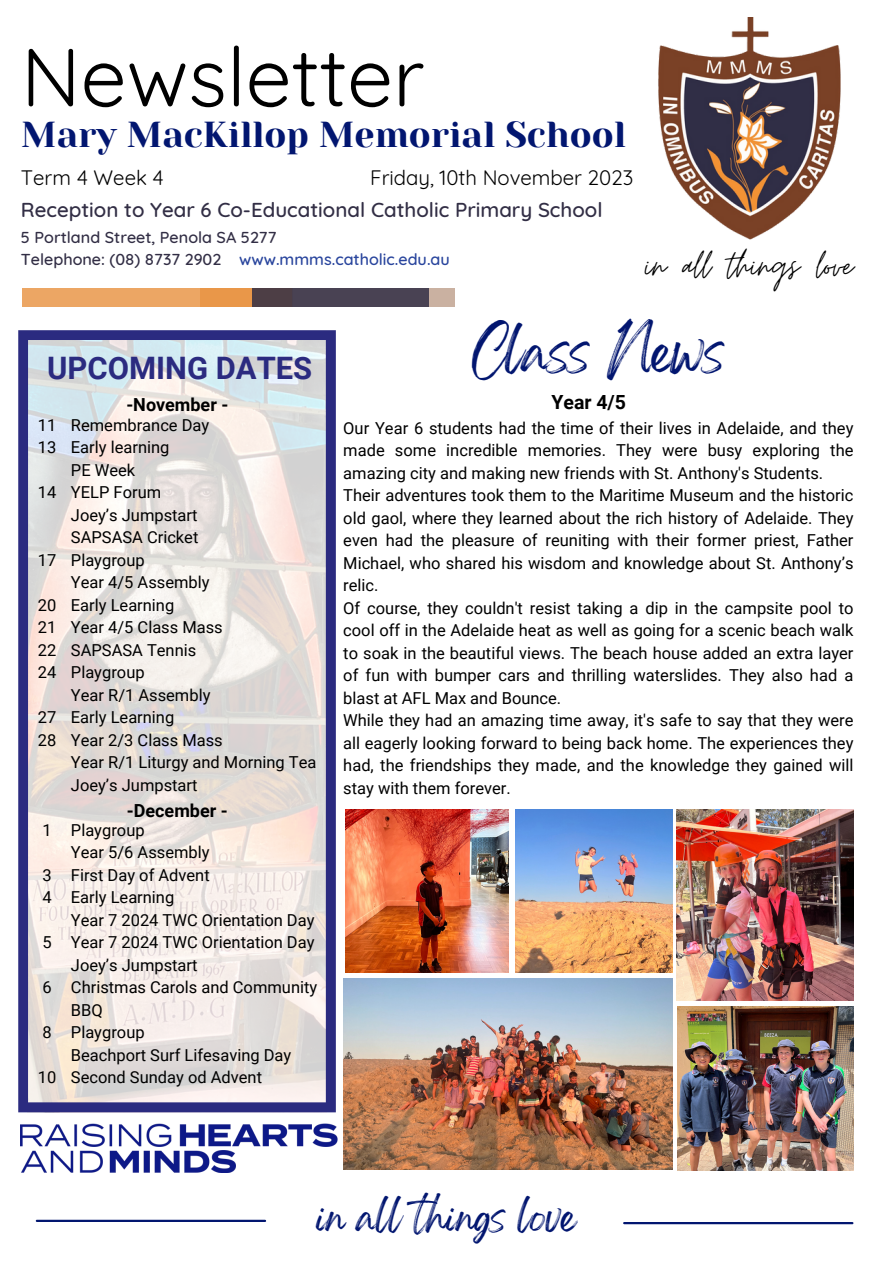
<style>
.page{position:relative;width:893px;height:1264px;background:#fff}
.page>*{position:absolute;margin:0;border:0;box-sizing:border-box;transform-origin:0 0}
.t1{font:82.2px "Quicksand";color:#000}
.t2{font:43.5px "Moon Time";color:#000}
.t3{font:42px "Gellatio";color:#021670}
.t4{font:36px "Yeseva One";color:#021670}
.t5{font:700 30.9px "Roboto";color:#2b2b80}
.t6{font:30.3px "Gellatio";color:#021670}
.t7{font:500 20.55px "Quicksand";color:#322e45}
.t8{font:20.4px "Quicksand";color:#000}
.t9{font:700 19.5px "Roboto";color:#000}
.t10{font:700 18px "Roboto";color:#000}
.t11{font:16.5px/22.5px "Roboto";color:#000;text-align:justify}
.t12{font:500 16.2px "Quicksand";color:#29459d}
.t13{font:500 16.2px "Quicksand";color:#322e45}
.s1{color:#322e45}
</style>
<div class="page">
<svg style="left:18px;top:330px;width:318px;height:782px;background:#d8d3d7"></svg>
<hr style="left:624px;top:1221px;width:228px;height:3px;background:#021670">
<hr style="left:37px;top:1219px;width:228px;height:2px;background:#021670">
<img style="left:21px;top:1123px;width:317px;height:22px">
<img style="left:21px;top:1150px;width:214px;height:22px">
<img style="left:658px;top:17px;width:183px;height:223px">
<div style="left:22px;top:288px;width:230px;height:19px;background:#eca664"></div>
<div style="left:200px;top:288px;width:92px;height:19px;background:#e99749"></div>
<div style="left:292px;top:288px;width:162px;height:19px;background:#cab1a1"></div>
<div style="left:252px;top:288px;width:176px;height:19px;background:linear-gradient(to right,#4c3f49,#484357)"></div>
<img style="left:515px;top:809px;width:158px;height:163px">
<img style="left:345px;top:809px;width:163px;height:163px">
<img style="left:343px;top:978px;width:329px;height:191px">
<img style="left:677px;top:809px;width:176px;height:191px">
<img style="left:677px;top:1006px;width:176px;height:164px">
<p class="t1" style="left:21px;top:24px;width:405px">Newsletter</p>
<p class="t4" style="left:21px;top:114px;width:606px">Mary MacKillop Memorial School</p>
<p class="t8" style="left:21px;top:164px;width:144px">Term 4 Week 4</p>
<p class="t8" style="left:370px;top:164px;width:265px">Friday, 10th November 2023</p>
<p class="t7" style="left:21px;top:196px;width:583px">Reception to Year 6 Co-Educational Catholic Primary School</p>
<p class="t13" style="left:21px;top:226px;width:257px">5 Portland Street, Penola SA 5277</p>
<p class="t12" style="left:21px;top:249px;width:430px"><span class="s1">Telephone: (08) 8737 2902</span> www.mmms.catholic.edu.au</p>
<p class="t2" style="left:645px;top:239px;width:210px">in all things love</p>
<p class="t5" style="left:47px;top:351px;width:267px">UPCOMING DATES</p>
<p class="t11" style="left:38px;top:414px;width:20px">11</p>
<p class="t11" style="left:38px;top:436px;width:20px">13</p>
<p class="t11" style="left:38px;top:481px;width:20px">14</p>
<p class="t10" style="left:126px;top:394px;width:103px">-November -</p>
<p class="t11" style="left:71px;top:414px;width:140px">Remembrance Day</p>
<p class="t11" style="left:71px;top:436px;width:100px">Early learning</p>
<p class="t11" style="left:71px;top:459px;width:66px">PE Week</p>
<p class="t11" style="left:71px;top:481px;width:92px">YELP Forum</p>
<p class="t11" style="left:71px;top:504px;width:128px">Joey’s Jumpstart</p>
<p class="t11" style="left:71px;top:526px;width:129px">SAPSASA Cricket</p>
<p class="t11" style="left:71px;top:549px;width:75px">Playgroup</p>
<p class="t11" style="left:71px;top:571px;width:140px">Year 4/5 Assembly</p>
<p class="t11" style="left:71px;top:594px;width:105px">Early Learning</p>
<p class="t11" style="left:71px;top:616px;width:153px">Year 4/5 Class Mass</p>
<p class="t11" style="left:71px;top:639px;width:127px">SAPSASA Tennis</p>
<p class="t11" style="left:71px;top:661px;width:75px">Playgroup</p>
<p class="t11" style="left:71px;top:684px;width:141px">Year R/1 Assembly</p>
<p class="t11" style="left:71px;top:706px;width:105px">Early Learning</p>
<p class="t11" style="left:71px;top:729px;width:153px">Year 2/3 Class Mass</p>
<p class="t11" style="left:71px;top:751px;width:247px">Year R/1 Liturgy and Morning Tea</p>
<p class="t11" style="left:71px;top:774px;width:128px">Joey’s Jumpstart</p>
<p class="t11" style="left:71px;top:819px;width:75px">Playgroup</p>
<p class="t11" style="left:71px;top:841px;width:140px">Year 5/6 Assembly</p>
<p class="t11" style="left:71px;top:863px;width:140px">First Day of Advent</p>
<p class="t11" style="left:71px;top:886px;width:105px">Early Learning</p>
<p class="t11" style="left:71px;top:908px;width:245px">Year 7 2024 TWC Orientation Day</p>
<p class="t11" style="left:71px;top:931px;width:245px">Year 7 2024 TWC Orientation Day</p>
<p class="t11" style="left:71px;top:953px;width:128px">Joey’s Jumpstart</p>
<p class="t11" style="left:71px;top:976px;width:248px">Christmas Carols and Community<br>BBQ</p>
<p class="t11" style="left:71px;top:1021px;width:75px">Playgroup</p>
<p class="t11" style="left:71px;top:1043px;width:222px">Beachport Surf Lifesaving Day</p>
<p class="t11" style="left:71px;top:1066px;width:193px">Second Sunday od Advent</p>
<p class="t11" style="left:38px;top:549px;width:20px">17</p>
<p class="t11" style="left:38px;top:594px;width:20px">20</p>
<p class="t11" style="left:38px;top:616px;width:20px">21</p>
<p class="t11" style="left:38px;top:639px;width:20px">22</p>
<p class="t11" style="left:38px;top:661px;width:20px">24</p>
<p class="t11" style="left:38px;top:706px;width:20px">27</p>
<p class="t11" style="left:38px;top:729px;width:20px">28</p>
<p class="t10" style="left:127px;top:800px;width:102px">-December -</p>
<p class="t11" style="left:43px;top:819px;width:11px">1</p>
<p class="t11" style="left:43px;top:863px;width:11px">3</p>
<p class="t11" style="left:43px;top:886px;width:11px">4</p>
<p class="t11" style="left:43px;top:931px;width:11px">5</p>
<p class="t11" style="left:43px;top:976px;width:11px">6</p>
<p class="t11" style="left:43px;top:1021px;width:11px">8</p>
<p class="t11" style="left:38px;top:1066px;width:20px">10</p>
<p class="t3" style="left:472px;top:342px;width:254px">Class News</p>
<p class="t9" style="left:551px;top:391px;width:76px">Year 4/5</p>
<p class="t11" style="left:343px;top:417px;width:511px">Our Year 6 students had the time of their lives in Adelaide, and they made some incredible memories. They were busy exploring the amazing city and making new friends with St. Anthony's Students.</p>
<p class="t11" style="left:343px;top:484px;width:511px">Their adventures took them to the Maritime Museum and the historic old gaol, where they learned about the rich history of Adelaide. They even had the pleasure of reuniting with their former priest, Father Michael, who shared his wisdom and knowledge about St. Anthony’s relic.</p>
<p class="t11" style="left:343px;top:597px;width:511px">Of course, they couldn't resist taking a dip in the campsite pool to cool off in the Adelaide heat as well as going for a scenic beach walk to soak in the beautiful views. The beach house added an extra layer of fun with bumper cars and thrilling waterslides. They also had a blast at AFL Max and Bounce.</p>
<p class="t11" style="left:343px;top:709px;width:511px">While they had an amazing time away, it's safe to say that they were all eagerly looking forward to being back home. The experiences they had, the friendships they made, and the knowledge they gained will stay with them forever.</p>
<p class="t6" style="left:317px;top:1210px;width:260px">in all things love</p>
</div>
